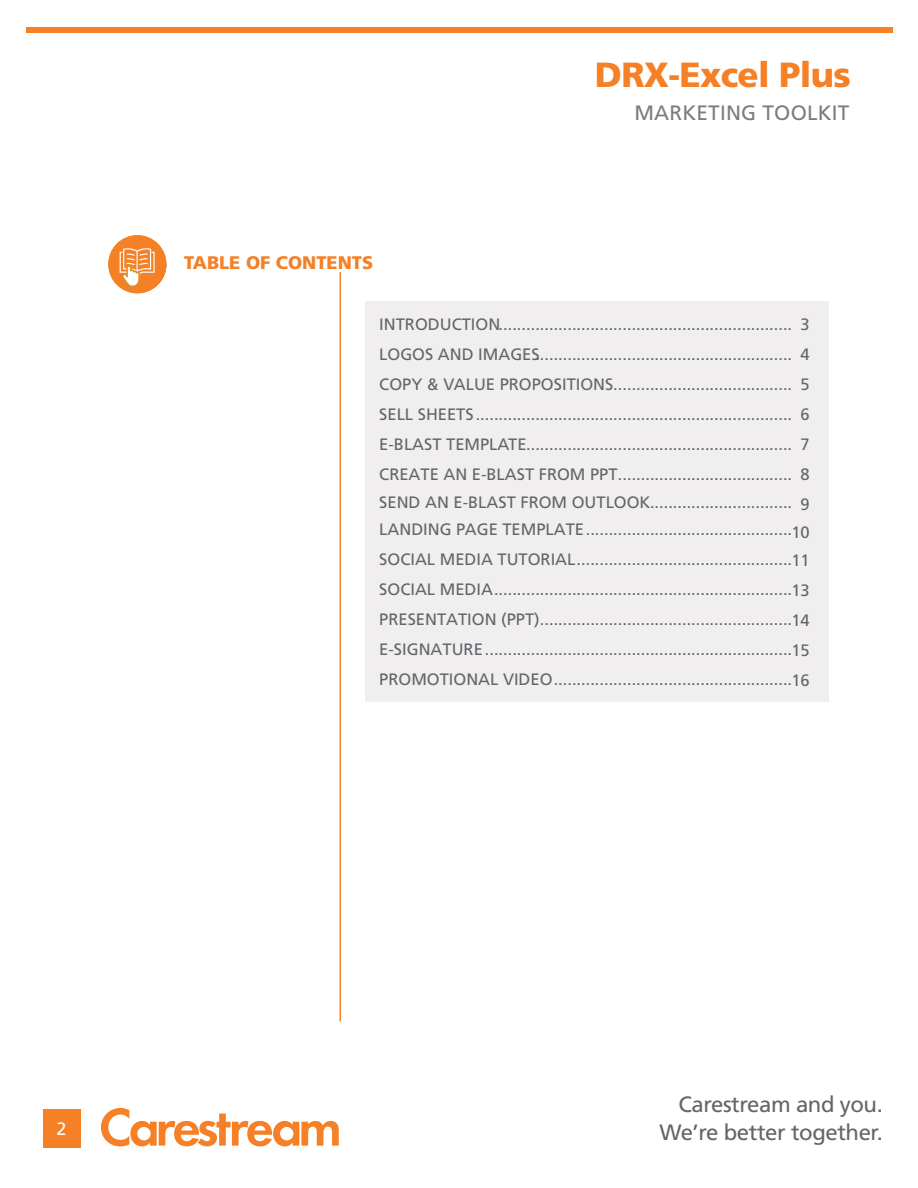
<style>
.page{position:relative;width:918px;height:1188px;background:#fff}
.page>*{position:absolute;margin:0;border:0;box-sizing:border-box;transform-origin:0 0}
.t1{font:900 34.8px "Frutiger LT Std";letter-spacing:-.02em;color:#f58025}
.t2{font:22.2px/27.8px "Frutiger LT Std";letter-spacing:-.02em;color:#63656a;text-align:right}
.t3{font:20.85px "Frutiger LT Std";letter-spacing:.01em;color:#7a7c81}
.t4{font:900 18.3px "Frutiger LT Std";color:#f58025}
.t5{font:18px "Frutiger LT Std";color:#fff}
.t6{font:16.5px/30px "Frutiger LT Std";color:#63656a}
</style>
<div class="page">
<div style="left:43px;top:1109px;width:37px;height:39px;background:#f58025"></div>
<svg style="left:101px;top:1108px;width:238px;height:38px"></svg>
<div style="left:26px;top:27px;width:866px;height:5px;background:#f58025"></div>
<hr style="left:340px;top:272px;width:1px;height:749px;background:#f58025">
<div style="left:108px;top:235px;width:58px;height:58px;background:#f58025;border-radius:50%"></div>
<svg style="left:120px;top:248px;width:46px;height:45px"></svg>
<div style="left:366px;top:302px;width:463px;height:400px;background:#f0eeef"></div>
<p class="t4" style="left:184px;top:252px;width:191px">TABLE OF CONTENTS</p>
<h1 class="t1" style="left:595px;top:53px;width:257px">DRX-Excel Plus</h1>
<p class="t3" style="left:634px;top:100px;width:217px">MARKETING TOOLKIT</p>
<p class="t6" style="left:379px;top:310px;width:432px;text-align:right">INTRODUCTION................................................................ 3<br>LOGOS AND IMAGES........................................................ 4<br>COPY &amp; VALUE PROPOSITIONS....................................... 5<br>SELL SHEETS..................................................................... 6<br>E-BLAST TEMPLATE.......................................................... 7<br>8</p>
<p class="t6" style="left:379px;top:459px;width:414px">CREATE AN E-BLAST FROM PPT......................................</p>
<p class="t6" style="left:791px;top:487px;width:20px;line-height:30.6px;text-indent:-412px">SEND AN E-BLAST FROM OUTLOOK...............................<br>10</p>
<p class="t6" style="left:801px;top:490px;width:11px">9</p>
<p class="t6" style="left:379px;top:514px;width:432px">LANDING PAGE TEMPLATE.............................................<br>SOCIAL MEDIA TUTORIAL...............................................11</p>
<p class="t6" style="left:379px;top:574px;width:432px;text-align:justify">SOCIAL MEDIA.................................................................13<br>PRESENTATION (PPT).......................................................14<br>E-SIGNATURE...................................................................15<br>PROMOTIONAL VIDEO....................................................16</p>
<p class="t5" style="left:57px;top:1118px;width:12px">2</p>
<h2 class="t2" style="left:659px;top:1091px;width:225px">Carestream and you.<br>We’re better together.</h2>
</div>
